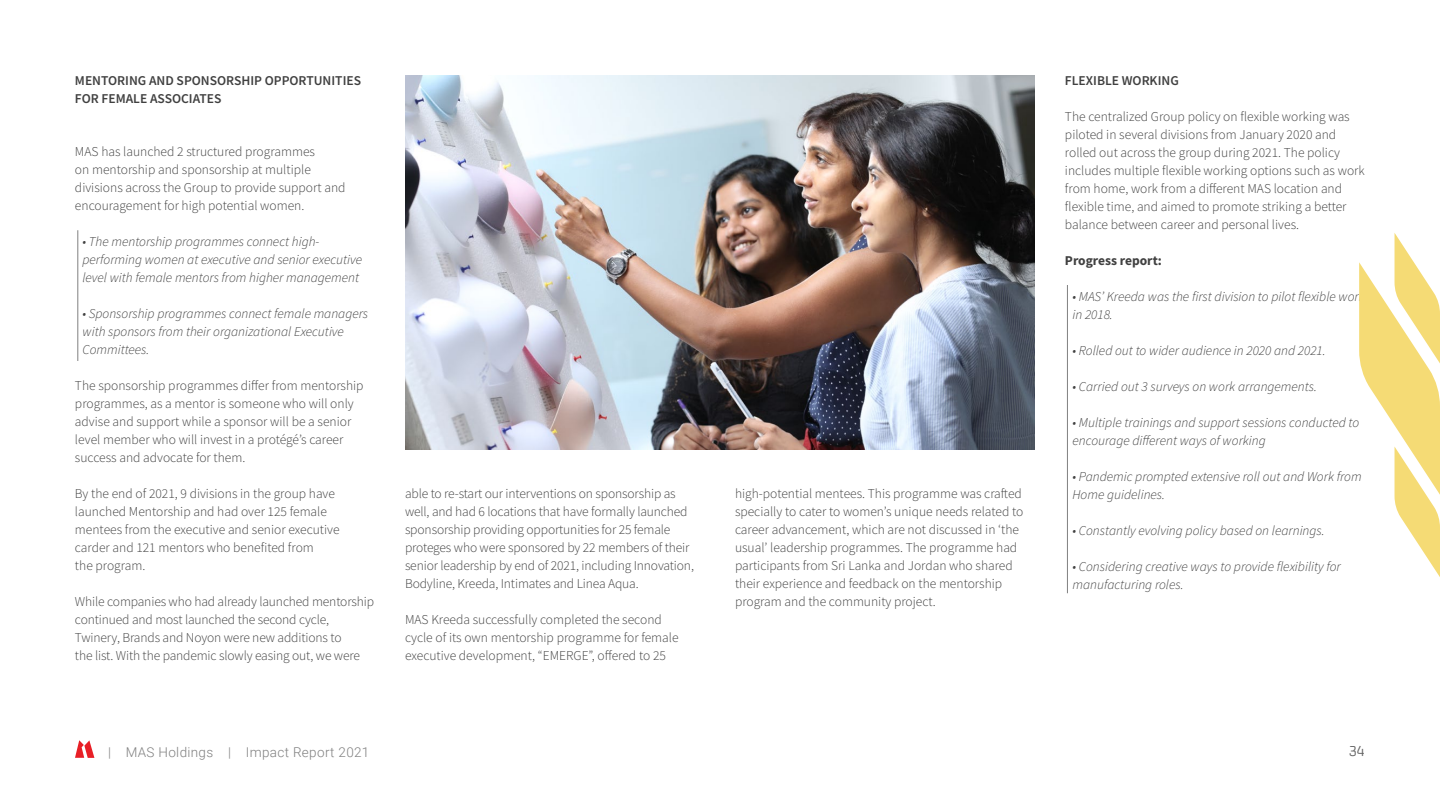
<style>
.page{position:relative;width:1440px;height:810px;background:#fff}
.page>*{position:absolute;margin:0;border:0;box-sizing:border-box;transform-origin:0 0}
.t1{font:300 13.5px/18px "Source Sans Pro";color:#404040}
.t2{font:italic 300 13.5px/18px "Source Sans Pro";color:#404040}
.t3{font:600 13.5px/18px "Source Sans Pro";color:#404040}
.t4{font:300 13.5px "Roboto";letter-spacing:.025em;color:#808080}
.t5{font:700 13.5px "Source Sans Pro";color:#404040}
.t6{font:13.5px "Offside";color:#666}
</style>
<div class="page">
<svg style="left:75px;top:740px;width:19px;height:18px"></svg>
<svg style="left:1359px;top:233px;width:81px;height:344px"></svg>
<img style="left:405px;top:75px;width:630px;height:375px">
<hr style="left:78px;top:230px;width:1px;height:131px;background:#808080">
<hr style="left:1067px;top:285px;width:1px;height:308px;background:#808080">
<p class="t3" style="left:75px;top:72px;width:288px">MENTORING AND SPONSORSHIP OPPORTUNITIES<br>FOR FEMALE ASSOCIATES</p>
<p class="t3" style="left:1065px;top:72px;width:115px">FLEXIBLE WORKING</p>
<p class="t1" style="left:1065px;top:108px;width:301px">The centralized Group policy on flexible working was piloted in several divisions from January 2020 and rolled out across the group during 2021. The policy includes multiple flexible working options such as work from home, work from a different MAS location and flexible time, and aimed to promote striking a better balance between career and personal lives.</p>
<p class="t5" style="left:1065px;top:251px;width:98px">Progress report:</p>
<p class="t2" style="left:1072px;top:288px;width:294px">• MAS’ Kreeda was the first division to pilot flexible work in 2018.</p>
<p class="t2" style="left:1072px;top:342px;width:255px">• Rolled out to wider audience in 2020 and 2021.</p>
<p class="t2" style="left:1072px;top:378px;width:246px">• Carried out 3 surveys on work arrangements.</p>
<p class="t2" style="left:1072px;top:414px;width:288px">• Multiple trainings and support sessions conducted to encourage different ways of working</p>
<p class="t2" style="left:1072px;top:468px;width:291px">• Pandemic prompted extensive roll out and Work from<br>Home guidelines.</p>
<p class="t2" style="left:1072px;top:522px;width:254px">• Constantly evolving policy based on learnings.</p>
<p class="t2" style="left:1072px;top:558px;width:270px">• Considering creative ways to provide flexibility for manufacturing roles.</p>
<p class="t1" style="left:75px;top:142px;width:272px">MAS has launched 2 structured programmes<br>on mentorship and sponsorship at multiple divisions across the Group to provide support and encouragement for high potential women.</p>
<p class="t2" style="left:83px;top:232px;width:281px">• The mentorship programmes connect high&shy;performing women at executive and senior executive level with female mentors from higher management</p>
<p class="t2" style="left:83px;top:304px;width:287px">• Sponsorship programmes connect female managers with sponsors from their organizational Executive<br>Committees.</p>
<p class="t1" style="left:75px;top:376px;width:290px">The sponsorship programmes differ from mentorship programmes, as a mentor is someone who will only advise and support while a sponsor will be a senior level member who will invest in a protégé’s career success and advocate for them.</p>
<p class="t1" style="left:75px;top:484px;width:266px">By the end of 2021, 9 divisions in the group have launched Mentorship and had over 125 female mentees from the executive and senior executive carder and 121 mentors who benefited from<br>the program.</p>
<p class="t1" style="left:75px;top:592px;width:301px">While companies who had already launched mentorship continued and most launched the second cycle, Twinery, Brands and Noyon were new additions to<br>the list. With the pandemic slowly easing out, we were</p>
<p class="t1" style="left:735px;top:484px;width:290px">high-potential mentees. This programme was crafted specially to cater to women’s unique needs related to career advancement, which are not discussed in ‘the usual’ leadership programmes. The programme had participants from Sri Lanka and Jordan who shared their experience and feedback on the mentorship program and the community project.</p>
<p class="t1" style="left:405px;top:484px;width:290px">able to re-start our interventions on sponsorship as well, and had 6 locations that have formally launched sponsorship providing opportunities for 25 female proteges who were sponsored by 22 members of their senior leadership by end of 2021, including Innovation, Bodyline, Kreeda, Intimates and Linea Aqua.</p>
<p class="t1" style="left:405px;top:610px;width:275px">MAS Kreeda successfully completed the second cycle of its own mentorship programme for female executive development, “EMERGE”, offered to 25</p>
<p class="t4" style="left:108px;top:742px;width:263px">| MAS Holdings | Impact Report 2021</p>
<p class="t6" style="left:1349px;top:742px;width:18px">34</p>
</div>
